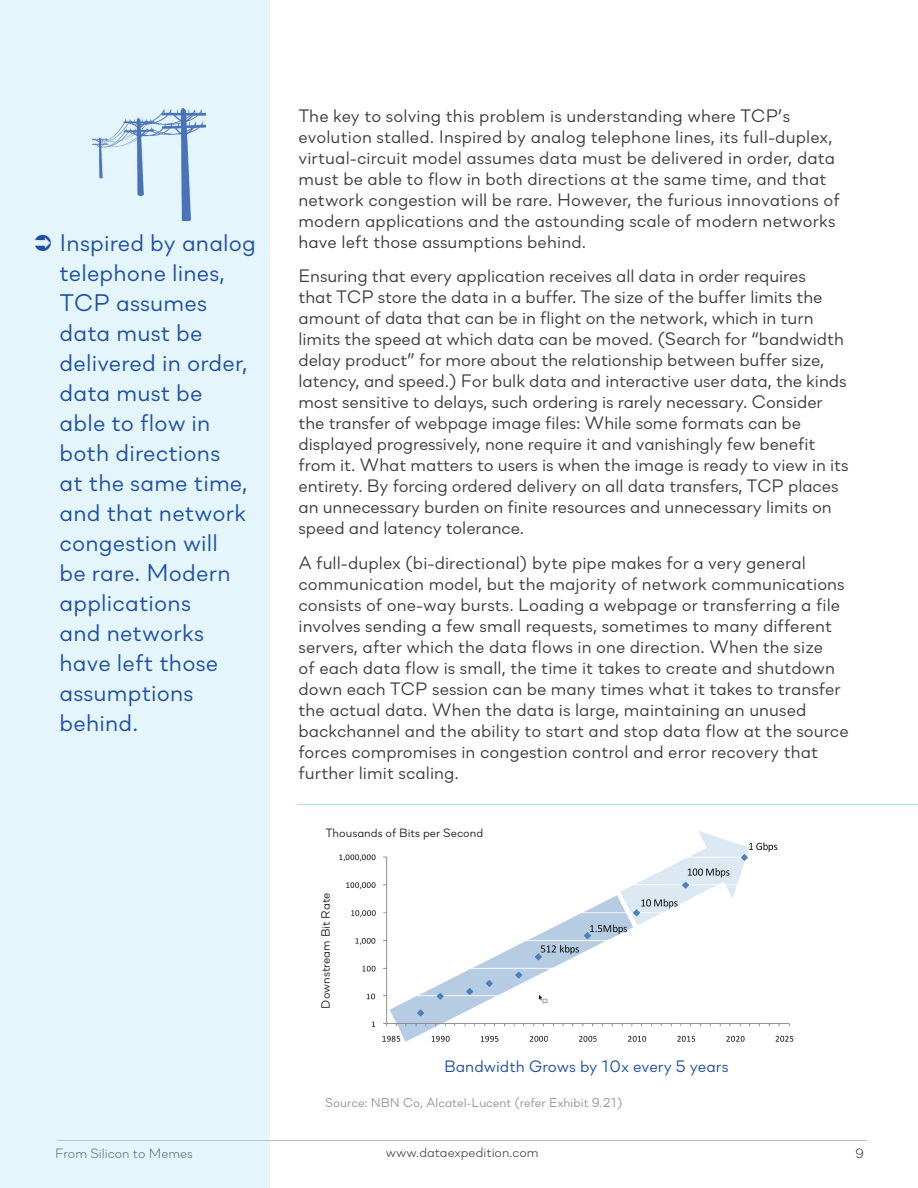
<style>
.page{position:relative;width:918px;height:1188px;background:#fff}
.page>*{position:absolute;margin:0;border:0;box-sizing:border-box;transform-origin:0 0}
.t1{font:24px/30px "Soin Sans Neue";letter-spacing:.01em;color:#1f51a3}
.t2{font:18px/21px "Soin Sans Neue";color:#3e3e3f}
.t3{font:16.5px "Soin Sans Neue";color:#1f51a3}
.t4{font:300 13.5px "Soin Sans Neue";color:#3e3e3f}
.t5{font:300 13.5px "Soin Sans Neue";color:#666f75}
.t6{font:12.75px "Soin Sans Neue";color:#939598}
.t7{font:12px "Soin Sans Neue";color:#231f20}
</style>
<div class="page">
<hr style="left:57px;top:1140px;width:810px;height:1px;background:#bcbdc0">
<div style="left:0;top:0;width:270px;height:1188px;background:#e4f5fc"></div>
<div style="left:56px;top:1148px;width:136px;height:10px;background:#e4f5fc"></div>
<hr style="left:57px;top:1140px;width:213px;height:1px;background:#b7c5cd">
<img style="left:92px;top:108px;width:114px;height:113px">
<img style="left:339px;top:831px;width:455px;height:211px">
<div style="left:304px;top:828px;width:201px;height:17px;background:#fff"></div>
<div style="left:321px;top:878px;width:23px;height:146px;background:#fff"></div>
<hr style="left:297px;top:804px;width:621px;height:1px;background:#a7dff9">
<svg style="left:35px;top:234px;width:16px;height:17px"></svg>
<p class="t1" style="left:60px;top:226px;width:198px">Inspired by analog telephone lines,<br>TCP assumes data must be delivered in order, data must be<br>able to flow in both directions<br>at the same time, and that network congestion will<br>be rare. Modern applications<br>and networks have left those assumptions behind.</p>
<p class="t5" style="left:55px;top:1142px;width:139px">From Silicon to Memes</p>
<p class="t2" style="left:298px;top:103px;width:543px">The key to solving this problem is understanding where TCP’s evolution stalled. Inspired by analog telephone lines, its full-duplex, virtual-circuit model assumes data must be delivered in order, data must be able to flow in both directions at the same time, and that network congestion will be rare. However, the furious innovations of modern applications and the astounding scale of modern networks have left those assumptions behind.</p>
<p class="t2" style="left:298px;top:264px;width:552px">Ensuring that every application receives all data in order requires<br>that TCP store the data in a buffer. The size of the buffer limits the amount of data that can be in flight on the network, which in turn limits the speed at which data can be moved. (Search for “bandwidth delay product” for more about the relationship between buffer size, latency, and speed.) For bulk data and interactive user data, the kinds most sensitive to delays, such ordering is rarely necessary. Consider the transfer of webpage image files: While some formats can be displayed progressively, none require it and vanishingly few benefit from it. What matters to users is when the image is ready to view in its entirety. By forcing ordered delivery on all data transfers, TCP places an unnecessary burden on finite resources and unnecessary limits on speed and latency tolerance.</p>
<p class="t2" style="left:298px;top:550px;width:552px">A full-duplex (bi-directional) byte pipe makes for a very general communication model, but the majority of network communications consists of one-way bursts. Loading a webpage or transferring a file involves sending a few small requests, sometimes to many different servers, after which the data flows in one direction. When the size<br>of each data flow is small, the time it takes to create and shutdown down each TCP session can be many times what it takes to transfer the actual data. When the data is large, maintaining an unused backchannel and the ability to start and stop data flow at the source forces compromises in congestion control and error recovery that further limit scaling.</p>
<p class="t7" style="left:325px;top:823px;width:159px">Thousands of Bits per Second</p>
<p class="t7" style="left:316px;top:1009px;width:118px;rotate:-90deg">Downstream Bit Rate</p>
<p class="t3" style="left:444px;top:1053px;width:286px">Bandwidth Grows by 10x every 5 years</p>
<p class="t6" style="left:325px;top:1092px;width:299px">Source: NBN Co, Alcatel-Lucent (refer Exhibit 9.21)</p>
<p class="t4" style="left:386px;top:1142px;width:154px">www.dataexpedition.com</p>
<p class="t4" style="left:855px;top:1142px;width:10px">9</p>
</div>
